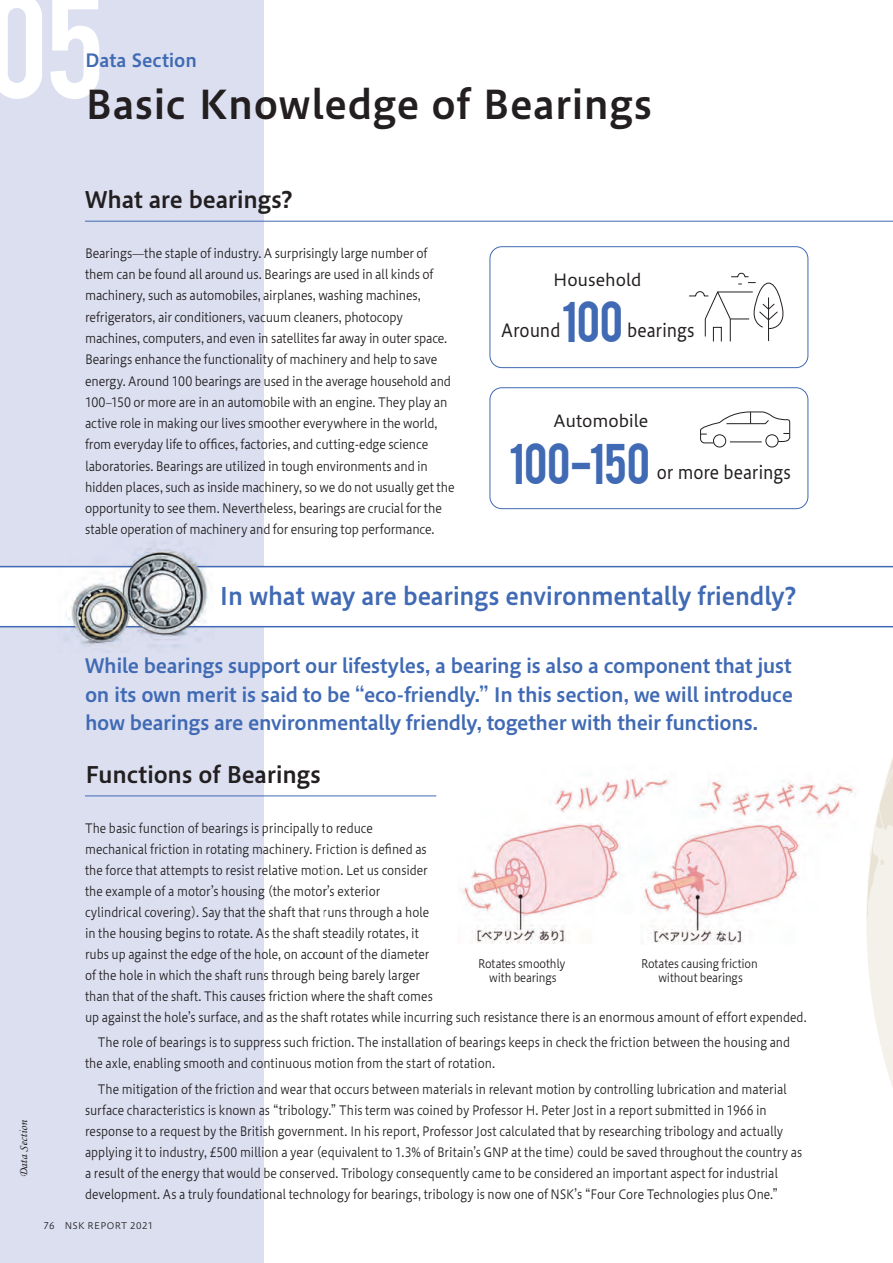
<style>
.page{position:relative;width:893px;height:1263px;background:#fff}
.page>*{position:absolute;margin:0;border:0;box-sizing:border-box;transform-origin:0 0}
.t1{font:45px "Bebas";letter-spacing:-.005em;color:#406ab4}
.t2{font:39px "Hiragino UD Sans Std N W6";letter-spacing:.015em;color:#231f20}
.t3{font:24px "Hiragino UD Sans Std N W6";letter-spacing:-.01em;color:#406ab4}
.t4{font:22.5px "Hiragino UD Sans Std N W6";letter-spacing:-.005em;color:#231f20}
.t5{font:19.5px/28.5px "Hiragino UD Sans Std N W6";letter-spacing:-.02em;color:#406ab4;text-align:justify}
.t6{font:18px "Hiragino UD Sans Std N W4";letter-spacing:-.005em;color:#231f20;scale:.9 1}
.t7{font:18px "Hiragino UD Sans Std N W6";letter-spacing:-.005em;color:#406ab4}
.t8{font:16.5px "Hiragino UD Sans Std N W4";letter-spacing:-.005em;color:#231f20}
.t9{font:12.75px/21px "Hiragino UD Sans Std N W3";letter-spacing:-.01em;color:#231f20;scale:.88 1}
.t10{font:12.75px/21.3px "Hiragino UD Sans Std N W3";letter-spacing:-.01em;color:#231f20;scale:.9 1}
.t11{font:12px "Monotype Corsiva";color:#231f20}
.t12{font:11.7px/13.8px "Hiragino UD Sans Std N W3";letter-spacing:-.015em;color:#231f20;text-align:center;scale:.9 1}
.t13{font:9px "Hiragino UD Sans Std N W3";letter-spacing:.04em;color:#231f20}
</style>
<div class="page">
<div style="left:0;top:0;width:264px;height:1263px;background:#dbdff0"></div>
<svg style="left:0;top:0;width:42px;height:99px"></svg>
<svg style="left:51px;top:0;width:48px;height:99px"></svg>
<svg style="left:866px;top:758px;width:27px;height:329px"></svg>
<svg style="left:297px;top:565px;width:596px;height:63px"></svg>
<hr style="left:85px;top:221px;width:753px;height:1px;background:#406ab4">
<hr style="left:85px;top:795px;width:351px;height:1px;background:#406ab4">
<hr style="left:838px;top:221px;width:55px;height:1px;background:#406ab4">
<div style="left:766px;top:435px;width:12px;height:12px;border:1px solid #231f20;border-radius:50%"></div>
<div style="left:713px;top:435px;width:13px;height:12px;border:1px solid #231f20;border-radius:50%"></div>
<svg style="left:700px;top:411px;width:90px;height:32px"></svg>
<svg style="left:689px;top:273px;width:95px;height:69px"></svg>
<hr style="left:768px;top:298px;width:1px;height:43px;background:#231f20">
<div style="left:713px;top:327px;width:8px;height:15px;border:1px solid #231f20"></div>
<div style="left:490px;top:246px;width:318px;height:122px;border:1px solid #406ab4;border-radius:12px"></div>
<div style="left:490px;top:387px;width:318px;height:122px;border:1px solid #406ab4;border-radius:12px"></div>
<img style="left:0;top:542px;width:297px;height:105px">
<img style="left:462px;top:778px;width:179px;height:166px">
<img style="left:641px;top:779px;width:215px;height:166px">
<h3 class="t7" style="left:85px;top:46px;width:113px">Data Section</h3>
<h2 class="t2" style="left:85px;top:74px;width:568px">Basic Knowledge of Bearings</h2>
<h3 class="t4" style="left:85px;top:183px;width:209px">What are bearings?</h3>
<p class="t10" style="left:85px;top:242px;width:412px">Bearings̶the staple of industry. A surprisingly large number of them can be found all around us. Bearings are used in all kinds of machinery, such as automobiles, airplanes, washing machines, refrigerators, air conditioners, vacuum cleaners, photocopy machines, computers, and even in satellites far away in outer space.<br>Bearings enhance the functionality of machinery and help to save energy. Around 100 bearings are used in the average household and 100‒150 or more are in an automobile with an engine. They play an active role in making our lives smoother everywhere in the world, from everyday life to offices, factories, and cutting-edge science laboratories. Bearings are utilized in tough environments and in hidden places, such as inside machinery, so we do not usually get the opportunity to see them. Nevertheless, bearings are crucial for the stable operation of machinery and for ensuring top performance.</p>
<p class="t8" style="left:553px;top:267px;width:90px">Household</p>
<h3 class="t6" style="left:501px;top:317px;width:67px">Around</h3>
<h1 class="t1" style="left:562px;top:289px;width:63px">100</h1>
<h3 class="t6" style="left:627px;top:317px;width:76px">bearings</h3>
<p class="t8" style="left:553px;top:408px;width:96px">Automobile</p>
<h1 class="t1" style="left:509px;top:431px;width:143px">100-150</h1>
<h3 class="t6" style="left:657px;top:459px;width:151px">or more bearings</h3>
<h3 class="t3" style="left:220px;top:578px;width:578px">In what way are bearings environmentally friendly?</h3>
<p class="t11" style="left:16px;top:1177px;width:59px;rotate:-90deg">Data Section</p>
<h3 class="t5" style="left:85px;top:651px;width:709px">While bearings support our lifestyles, a bearing is also a component that just on its own merit is said to be “eco-friendly.” In this section, we will introduce how bearings are environmentally friendly, together with their functions.</h3>
<h3 class="t4" style="left:85px;top:757px;width:237px">Functions of Bearings</h3>
<p class="t9" style="left:85px;top:817px;width:822px">The basic function of bearings is principally to reduce<br>mechanical friction in rotating machinery. Friction is defined as<br>the force that attempts to resist relative motion. Let us consider<br>the example of a motorʼs housing (the motorʼs exterior<br>cylindrical covering). Say that the shaft that runs through a hole<br>in the housing begins to rotate. As the shaft steadily rotates, it<br>rubs up against the edge of the hole, on account of the diameter<br>of the hole in which the shaft runs through being barely larger<br>than that of the shaft. This causes friction where the shaft comes<br>up against the holeʼs surface, and as the shaft rotates while incurring such resistance there is an enormous amount of effort expended.</p>
<p class="t9" style="left:85px;top:1031px;width:803px;text-indent:13px">The role of bearings is to suppress such friction. The installation of bearings keeps in check the friction between the housing and the axle, enabling smooth and continuous motion from the start of rotation.</p>
<p class="t9" style="left:85px;top:1077px;width:816px;text-indent:13px">The mitigation of the friction and wear that occurs between materials in relevant motion by controlling lubrication and material surface characteristics is known as “tribology.” This term was coined by Professor H. Peter Jost in a report submitted in 1966 in response to a request by the British government. In his report, Professor Jost calculated that by researching tribology and actually applying it to industry, £500 million a year (equivalent to 1.3% of Britainʼs GNP at the time) could be saved throughout the country as a result of the energy that would be conserved. Tribology consequently came to be considered an important aspect for industrial development. As a truly foundational technology for bearings, tribology is now one of NSKʼs “Four Core Technologies plus One.”</p>
<p class="t12" style="left:478px;top:956px;width:99px">Rotates smoothly with bearings</p>
<p class="t12" style="left:641px;top:956px;width:131px">Rotates causing friction without bearings</p>
<p class="t13" style="left:44px;top:1218px;width:111px">76 NSK REPORT 2021</p>
</div>
